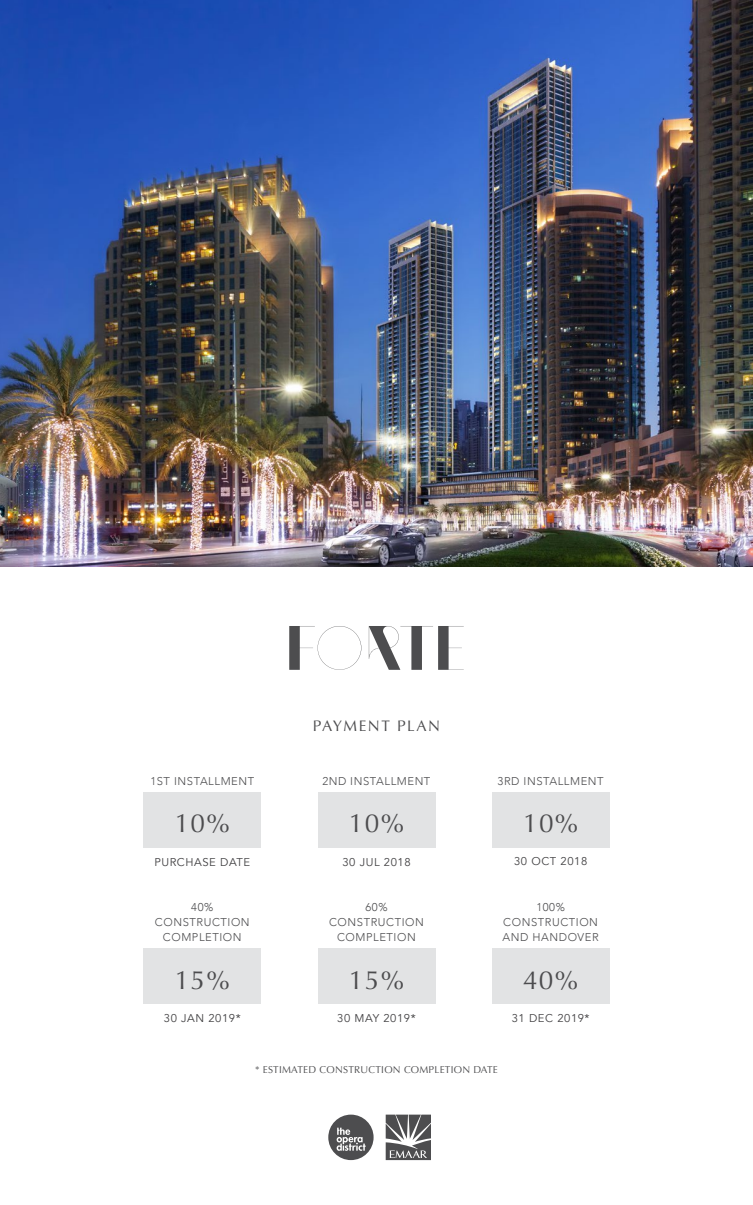
<style>
.page{position:relative;width:753px;height:1205px;background:#fff}
.page>*{position:absolute;margin:0;border:0;box-sizing:border-box;transform-origin:0 0}
.t1{font:26.25px "Optima";letter-spacing:.05em;color:#4c4c4e}
.t2{font:15.25px "Optima";letter-spacing:.1em;color:#4c4c4e}
.t3{font:300 11.25px/15px "Avenir";letter-spacing:.05em;color:#4c4c4e;text-align:center}
.t4{font:11.25px "Avenir";letter-spacing:.05em;color:#414042}
.t5{font:10px "Optima";letter-spacing:.025em;color:#4c4c4e}
</style>
<div class="page">
<div style="left:143px;top:948px;width:118px;height:56px;background:#e2e3e4"></div>
<div style="left:317px;top:948px;width:118px;height:56px;background:#e2e3e4"></div>
<div style="left:491px;top:948px;width:118px;height:56px;background:#e2e3e4"></div>
<div style="left:143px;top:792px;width:118px;height:56px;background:#e2e3e4"></div>
<div style="left:491px;top:792px;width:118px;height:56px;background:#e2e3e4"></div>
<div style="left:317px;top:792px;width:118px;height:56px;background:#e2e3e4"></div>
<img style="left:0;top:0;width:753px;height:566px">
<svg style="left:328px;top:1114px;width:45px;height:46px"></svg>
<svg style="left:385px;top:1114px;width:46px;height:46px;background:#7a7a7b"></svg>
<svg style="left:289px;top:626px;width:72px;height:44px"></svg>
<svg style="left:369px;top:626px;width:94px;height:44px"></svg>
<p class="t3" style="left:150px;top:774px;width:105px">1ST INSTALLMENT</p>
<h1 class="t1" style="left:175px;top:808px;width:57px">10%</h1>
<p class="t4" style="left:154px;top:855px;width:97px">PURCHASE DATE</p>
<p class="t3" style="left:155px;top:900px;width:96px">40%<br>CONSTRUCTION<br>COMPLETION</p>
<h1 class="t1" style="left:175px;top:964px;width:57px">15%</h1>
<p class="t4" style="left:164px;top:1011px;width:78px">30 JAN 2019*</p>
<h2 class="t2" style="left:313px;top:716px;width:129px">PAYMENT PLAN</h2>
<p class="t3" style="left:322px;top:774px;width:109px">2ND INSTALLMENT</p>
<h1 class="t1" style="left:349px;top:808px;width:57px">10%</h1>
<p class="t4" style="left:342px;top:855px;width:70px">30 JUL 2018</p>
<p class="t3" style="left:329px;top:900px;width:96px">60%<br>CONSTRUCTION<br>COMPLETION</p>
<h1 class="t1" style="left:349px;top:964px;width:57px">15%</h1>
<p class="t4" style="left:337px;top:1011px;width:80px">30 MAY 2019*</p>
<p class="t3" style="left:497px;top:774px;width:108px">3RD INSTALLMENT</p>
<h1 class="t1" style="left:523px;top:808px;width:57px">10%</h1>
<p class="t4" style="left:514px;top:855px;width:75px">30 OCT 2018</p>
<p class="t3" style="left:502px;top:900px;width:98px">100%<br>CONSTRUCTION<br>AND HANDOVER</p>
<h1 class="t1" style="left:523px;top:964px;width:57px">40%</h1>
<p class="t4" style="left:511px;top:1011px;width:79px">31 DEC 2019*</p>
<p class="t5" style="left:255px;top:1063px;width:244px">* ESTIMATED CONSTRUCTION COMPLETION DATE</p>
</div>
